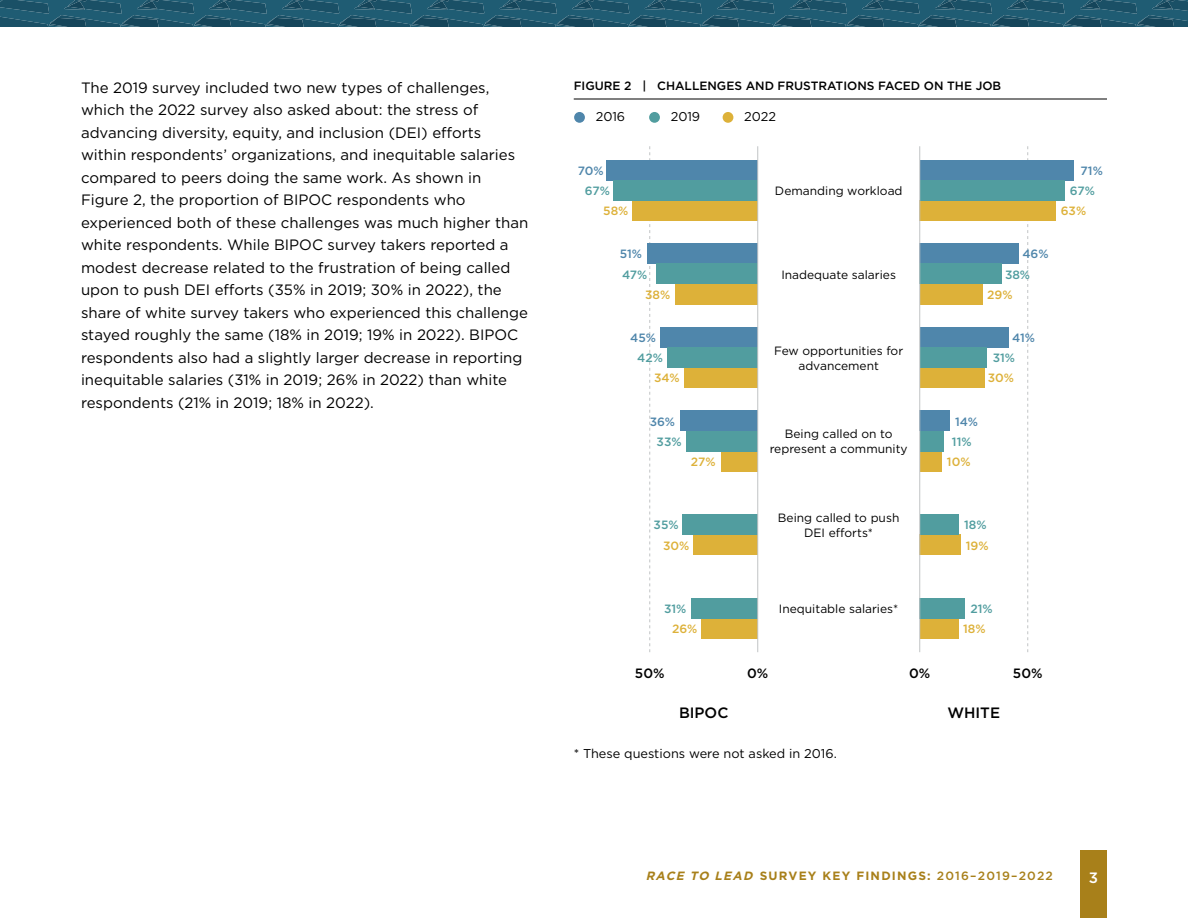
<style>
.page{position:relative;width:1188px;height:918px;background:#fff}
.page>*{position:absolute;margin:0;border:0;box-sizing:border-box;transform-origin:0 0}
.t1{font:15px/22.5px "Gotham";color:#000}
.t2{font:500 15px "Gotham";color:#000}
.t3{font:500 15px "Gotham";color:#fff}
.t4{font:500 13.5px "Gotham";color:#000}
.t5{font:12.75px "Gotham";color:#000}
.t6{font:12px/15px "Gotham";color:#000;text-align:center}
.t7{font:500 12px "Gotham";color:#000}
.t8{font:700 12px "Gotham";letter-spacing:.1em;color:#a8801a}
.t9{font:500 12px "Gotham";color:#ddb139}
.t10{font:500 12px "Gotham";color:#519d9f}
.t11{font:500 12px "Gotham";color:#4f86ab}
.s1{font-style:italic}
.s2{font-weight:500}
</style>
<div class="page">
<div style="left:1080px;top:850px;width:27px;height:68px;background:#a8801a"></div>
<svg style="left:0;top:0;width:1188px;height:27px;background:#21586d"></svg>
<hr style="left:574px;top:99px;width:533px;height:1px;background:#000">
<div style="left:574px;top:112px;width:11px;height:11px;background:#4f86ab;border-radius:50%"></div>
<div style="left:649px;top:112px;width:11px;height:11px;background:#519d9f;border-radius:50%"></div>
<div style="left:723px;top:112px;width:10px;height:11px;background:#ddb139;border-radius:50%"></div>
<svg style="left:649px;top:146px;width:1px;height:506px"></svg>
<div style="left:684px;top:368px;width:74px;height:20px;background:#ddb139"></div>
<div style="left:661px;top:327px;width:97px;height:20px;background:#4f86ab"></div>
<div style="left:667px;top:347px;width:91px;height:21px;background:#519d9f"></div>
<div style="left:721px;top:451px;width:37px;height:20px;background:#ddb139"></div>
<div style="left:680px;top:411px;width:78px;height:20px;background:#4f86ab"></div>
<div style="left:686px;top:431px;width:72px;height:20px;background:#519d9f"></div>
<div style="left:693px;top:535px;width:65px;height:20px;background:#ddb139"></div>
<div style="left:682px;top:514px;width:76px;height:21px;background:#519d9f"></div>
<div style="left:702px;top:618px;width:56px;height:20px;background:#ddb139"></div>
<div style="left:691px;top:598px;width:67px;height:20px;background:#519d9f"></div>
<div style="left:676px;top:284px;width:82px;height:20px;background:#ddb139"></div>
<div style="left:648px;top:244px;width:110px;height:20px;background:#4f86ab"></div>
<div style="left:656px;top:264px;width:102px;height:20px;background:#519d9f"></div>
<div style="left:633px;top:200px;width:125px;height:21px;background:#ddb139"></div>
<div style="left:607px;top:160px;width:151px;height:20px;background:#4f86ab"></div>
<div style="left:613px;top:180px;width:145px;height:20px;background:#519d9f"></div>
<svg style="left:1027px;top:146px;width:1px;height:506px"></svg>
<div style="left:920px;top:368px;width:65px;height:20px;background:#ddb139"></div>
<div style="left:920px;top:327px;width:88px;height:20px;background:#4f86ab"></div>
<div style="left:920px;top:347px;width:67px;height:21px;background:#519d9f"></div>
<div style="left:920px;top:451px;width:21px;height:20px;background:#ddb139"></div>
<div style="left:920px;top:411px;width:30px;height:20px;background:#4f86ab"></div>
<div style="left:920px;top:431px;width:24px;height:20px;background:#519d9f"></div>
<div style="left:920px;top:535px;width:41px;height:20px;background:#ddb139"></div>
<div style="left:920px;top:514px;width:39px;height:21px;background:#519d9f"></div>
<div style="left:920px;top:618px;width:39px;height:20px;background:#ddb139"></div>
<div style="left:920px;top:598px;width:45px;height:20px;background:#519d9f"></div>
<div style="left:920px;top:284px;width:62px;height:20px;background:#ddb139"></div>
<div style="left:920px;top:244px;width:99px;height:20px;background:#4f86ab"></div>
<div style="left:920px;top:264px;width:82px;height:20px;background:#519d9f"></div>
<div style="left:920px;top:200px;width:136px;height:21px;background:#ddb139"></div>
<div style="left:920px;top:160px;width:153px;height:20px;background:#4f86ab"></div>
<div style="left:920px;top:180px;width:145px;height:20px;background:#519d9f"></div>
<hr style="left:757px;top:146px;width:1px;height:506px;background:#c2c4c6">
<hr style="left:919px;top:146px;width:1px;height:506px;background:#c2c4c6">
<p class="t1" style="left:81px;top:76px;width:449px">The 2019 survey included two new types of challenges, which the 2022 survey also asked about: the stress of advancing diversity, equity, and inclusion (DEI) efforts within respondents’ organizations, and inequitable salaries compared to peers doing the same work. As shown in Figure 2, the proportion of BIPOC respondents who experienced both of these challenges was much higher than white respondents. While BIPOC survey takers reported a modest decrease related to the frustration of being called upon to push DEI efforts (35% in 2019; 30% in 2022), the share of white survey takers who experienced this challenge stayed roughly the same (18% in 2019; 19% in 2022). BIPOC respondents also had a slightly larger decrease in reporting inequitable salaries (31% in 2019; 26% in 2022) than white respondents (21% in 2019; 18% in 2022).</p>
<p class="t7" style="left:574px;top:78px;width:429px">FIGURE 2 | CHALLENGES AND FRUSTRATIONS FACED ON THE JOB</p>
<p class="t5" style="left:596px;top:108px;width:31px">2016</p>
<p class="t5" style="left:671px;top:108px;width:31px">2019</p>
<p class="t5" style="left:744px;top:108px;width:33px">2022</p>
<p class="t11" style="left:578px;top:163px;width:27px">70%</p>
<p class="t10" style="left:585px;top:183px;width:27px">67%</p>
<p class="t6" style="left:775px;top:183px;width:129px">Demanding workload</p>
<p class="t9" style="left:603px;top:203px;width:27px">58%</p>
<p class="t11" style="left:1022px;top:246px;width:28px">46%</p>
<p class="t10" style="left:1005px;top:267px;width:27px">38%</p>
<p class="t11" style="left:620px;top:246px;width:24px">51%</p>
<p class="t10" style="left:622px;top:267px;width:27px">47%</p>
<p class="t6" style="left:781px;top:267px;width:116px">Inadequate salaries</p>
<p class="t9" style="left:987px;top:287px;width:27px">29%</p>
<p class="t9" style="left:645px;top:287px;width:27px">38%</p>
<p class="t11" style="left:630px;top:330px;width:27px">45%</p>
<p class="t10" style="left:637px;top:350px;width:27px">42%</p>
<p class="t11" style="left:1012px;top:330px;width:24px">41%</p>
<p class="t10" style="left:993px;top:350px;width:24px">31%</p>
<p class="t6" style="left:774px;top:343px;width:131px">Few opportunities for advancement</p>
<p class="t9" style="left:988px;top:370px;width:28px">30%</p>
<p class="t9" style="left:654px;top:370px;width:27px">34%</p>
<p class="t11" style="left:650px;top:413px;width:27px">36%</p>
<p class="t10" style="left:657px;top:434px;width:27px">33%</p>
<p class="t9" style="left:691px;top:454px;width:26px">27%</p>
<p class="t6" style="left:770px;top:426px;width:139px">Being called on to represent a community</p>
<p class="t11" style="left:955px;top:413px;width:25px">14%</p>
<p class="t10" style="left:952px;top:434px;width:21px">11%</p>
<p class="t9" style="left:947px;top:454px;width:25px">10%</p>
<p class="t11" style="left:1081px;top:163px;width:24px">71%</p>
<p class="t10" style="left:1070px;top:183px;width:27px">67%</p>
<p class="t9" style="left:1061px;top:203px;width:27px">63%</p>
<p class="t10" style="left:654px;top:517px;width:27px">35%</p>
<p class="t9" style="left:663px;top:538px;width:28px">30%</p>
<p class="t6" style="left:778px;top:510px;width:123px">Being called to push<br>DEI efforts*</p>
<p class="t10" style="left:964px;top:517px;width:24px">18%</p>
<p class="t9" style="left:966px;top:538px;width:24px">19%</p>
<p class="t10" style="left:664px;top:601px;width:24px">31%</p>
<p class="t9" style="left:672px;top:621px;width:27px">26%</p>
<p class="t6" style="left:779px;top:601px;width:121px">Inequitable salaries*</p>
<p class="t10" style="left:970px;top:601px;width:24px">21%</p>
<p class="t9" style="left:963px;top:621px;width:24px">18%</p>
<p class="t4" style="left:635px;top:664px;width:31px">50%</p>
<p class="t4" style="left:747px;top:664px;width:23px">0%</p>
<p class="t2" style="left:679px;top:703px;width:51px">BIPOC</p>
<p class="t5" style="left:574px;top:745px;width:265px">* These questions were not asked in 2016.</p>
<p class="t4" style="left:909px;top:664px;width:23px">0%</p>
<p class="t4" style="left:1013px;top:664px;width:31px">50%</p>
<p class="t2" style="left:947px;top:703px;width:54px">WHITE</p>
<p class="t8" style="left:646px;top:868px;width:409px"><span class="s1">RACE TO LEAD</span> SURVEY KEY FINDINGS: <span class="s2">2016–2019–2022</span></p>
<p class="t3" style="left:1089px;top:868px;width:11px">3</p>
</div>
